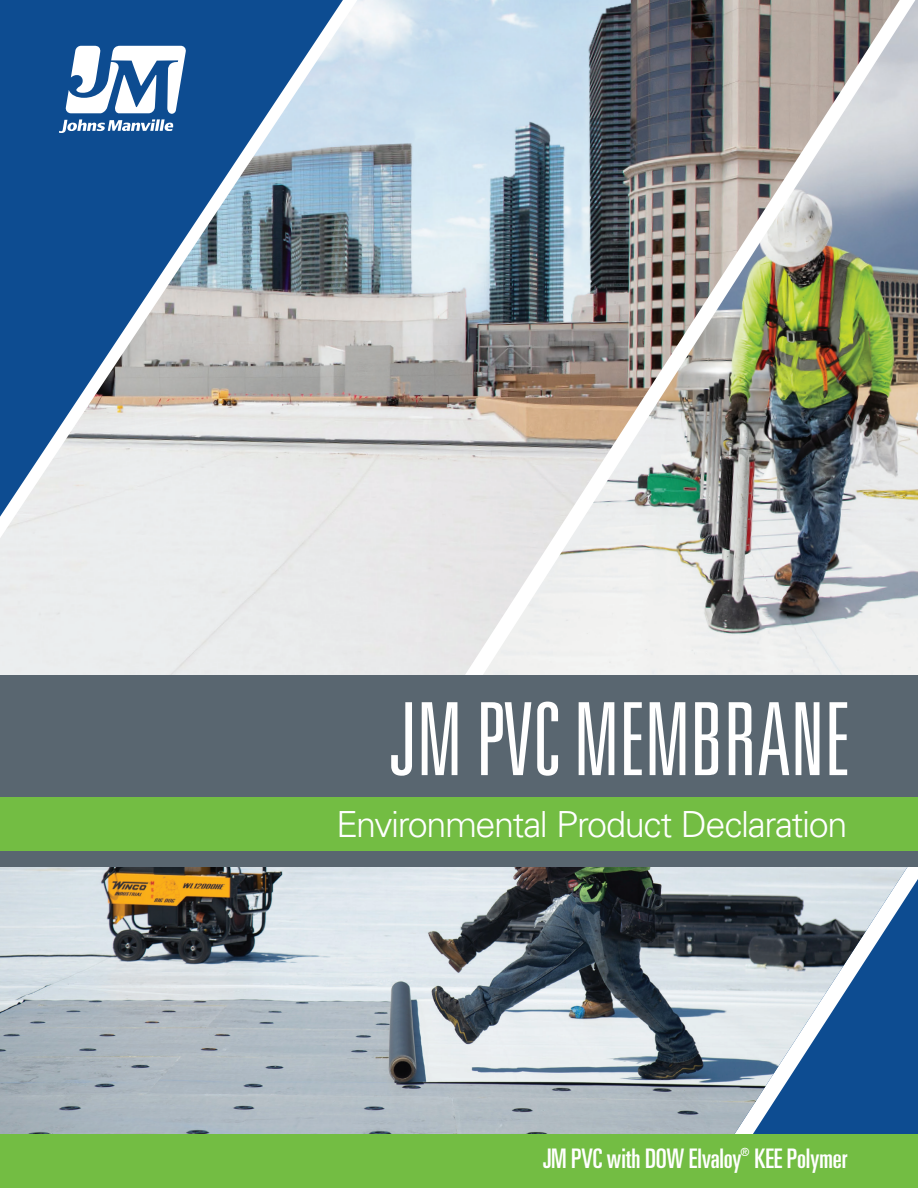
<style>
.page{position:relative;width:918px;height:1188px;background:#fff}
.page>*{position:absolute;margin:0;border:0;box-sizing:border-box;transform-origin:0 0}
.t1{font:300 ultra-condensed 100.95px "Univers LT Std";color:#fff}
.t2{font:300 36px "Univers LT Std";letter-spacing:-.04em;color:#fff}
.t3{font:ultra-condensed 27px "Univers LT Std";letter-spacing:-.005em;color:#fff}
.t4{font:ultra-condensed 11.4px "Univers LT Std";color:#fff}
</style>
<div class="page">
<img style="left:0;top:0;width:414px;height:675px">
<img style="left:0;top:867px;width:908px;height:267px">
<svg style="left:414px;top:0;width:33px;height:675px;background:#d5dde2"></svg>
<img style="left:447px;top:0;width:471px;height:675px">
<svg style="left:718px;top:879px;width:200px;height:255px;background:#6a88a7"></svg>
<svg style="left:0;top:0;width:383px;height:657px;background:#90a7bf"></svg>
<div style="left:0;top:675px;width:918px;height:192px;background:#596670"></div>
<div style="left:0;top:797px;width:918px;height:54px;background:#73bd43"></div>
<div style="left:0;top:1134px;width:918px;height:54px;background:#73bd43"></div>
<svg style="left:59px;top:46px;width:127px;height:87px"></svg>
<h1 class="t1" style="left:389px;top:687px;width:463px">JM PVC MEMBRANE</h1>
<p class="t2" style="left:336px;top:803px;width:513px">Environmental Product Declaration</p>
<p class="t3" style="left:543px;top:1143px;width:200px">JM PVC with DOW Elvaloy</p>
<p class="t4" style="left:741px;top:1145px;width:11px">®</p>
<p class="t3" style="left:754px;top:1143px;width:94px">KEE Polymer</p>
</div>
